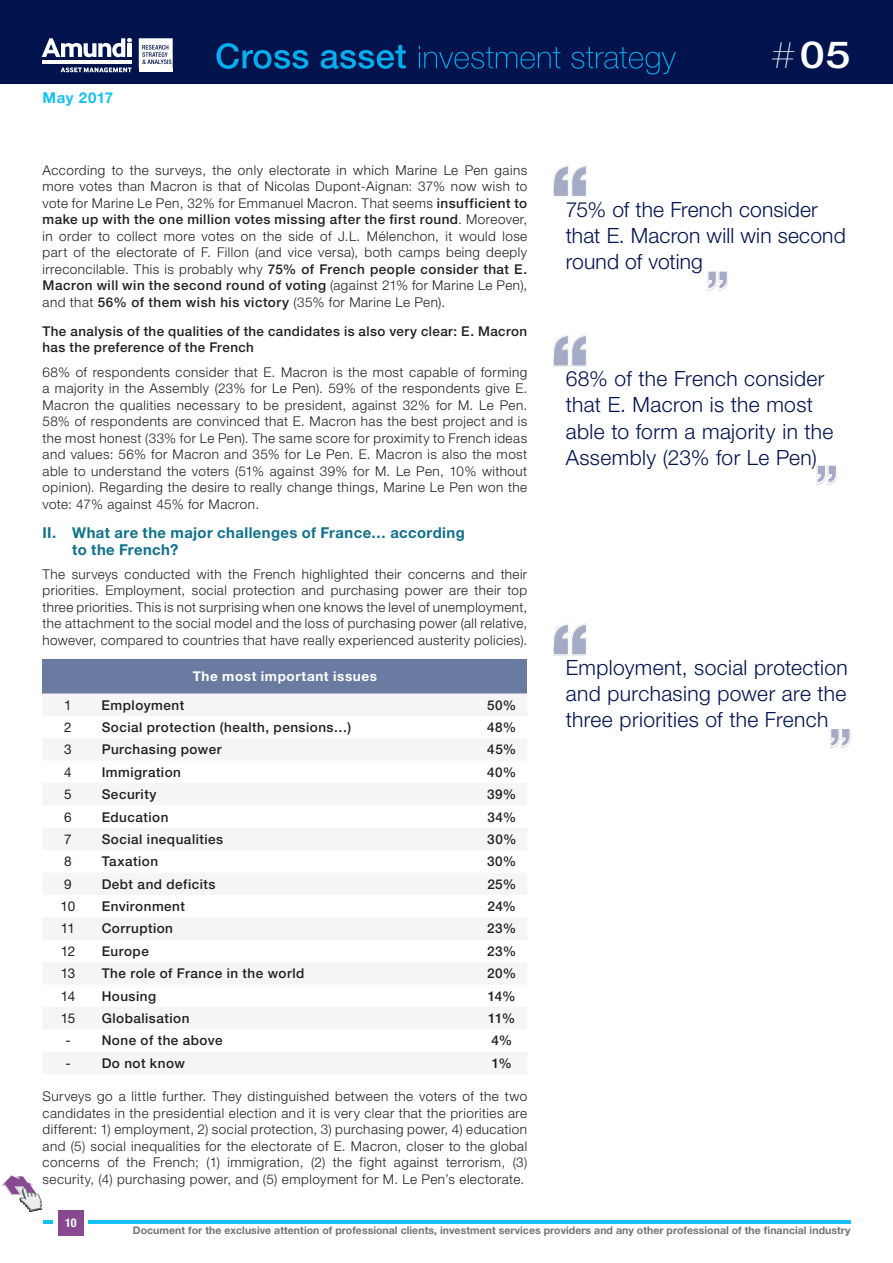
<style>
.page{position:relative;width:893px;height:1263px;background:#fff}
.page>*{position:absolute;margin:0;border:0;box-sizing:border-box;transform-origin:0 0}
.t1{font:500 37.35px "Helvetica Neue LT Std";color:#fff;scale:1.2 1}
.t2{font:300 21px/26.2px "Helvetica Neue LT Std";letter-spacing:.015em;color:#00134d}
.t3{font:700 15px/16.5px "Helvetica Neue LT Std";letter-spacing:.03em;color:#10718a}
.t4{font:700 15px "Helvetica Neue LT Std";letter-spacing:.035em;color:#15c0f2}
.t5{font:300 13.5px/16.5px "Helvetica Neue LT Std";letter-spacing:.035em;color:#231f20;text-align:justify}
.t6{font:500 13.5px/16.5px "Helvetica Neue LT Std";letter-spacing:.035em;color:#231f20}
.t7{font:700 13.5px "Helvetica Neue LT Std";letter-spacing:.045em;color:#fff}
.t8{font:13.5px "Helvetica Neue LT Std";letter-spacing:-.025em;color:#231f20}
.t9{font:700 condensed 12px "Helvetica Neue LT Std";color:#fff}
.t10{font:700 10.5px "Helvetica Neue LT Std";letter-spacing:.005em;color:#6f757a}
.s1{font-weight:500}
.s2{font-weight:400}
.s3{font-weight:200;font-size:37.8px}
</style>
<div class="page">
<hr style="left:43px;top:1220px;width:807px;height:4px;background:#15c0f2">
<div style="left:54px;top:1206px;width:34px;height:34px;background:#fff"></div>
<div style="left:58px;top:1210px;width:26px;height:25px;background:#884990"></div>
<div style="left:1px;top:0;width:892px;height:84px;background:#00134d"></div>
<svg style="left:216px;top:43px;width:460px;height:32px"></svg>
<hr style="left:42px;top:61px;width:90px;height:3px;background:#fff">
<svg style="left:42px;top:38px;width:90px;height:19px"></svg>
<div style="left:127px;top:43px;width:5px;height:14px;background:#fff"></div>
<svg style="left:61px;top:67px;width:71px;height:6px"></svg>
<hr style="left:139px;top:69px;width:34px;height:3px;background:#fff">
<svg style="left:139px;top:38px;width:34px;height:30px"></svg>
<div style="left:43px;top:659px;width:484px;height:34px;background:#6a7ba2"></div>
<svg style="left:707px;top:271px;width:21px;height:20px"></svg>
<svg style="left:553px;top:165px;width:34px;height:32px"></svg>
<svg style="left:816px;top:465px;width:21px;height:20px"></svg>
<svg style="left:553px;top:334px;width:34px;height:33px"></svg>
<svg style="left:830px;top:729px;width:21px;height:19px"></svg>
<svg style="left:553px;top:623px;width:34px;height:32px"></svg>
<svg style="left:2px;top:1175px;width:40px;height:37px"></svg>
<p class="t4" style="left:43px;top:92px;width:72px">May 2017</p>
<p class="t5" style="left:43px;top:163px;width:486px">According to the surveys, the only electorate in which Marine Le Pen gains more votes than Macron is that of Nicolas Dupont-Aignan: 37% now wish to vote for Marine Le Pen, 32% for Emmanuel Macron. That seems <span class="s1">insufficient to make up with the one million votes missing after the first round</span>. Moreover, in order to collect more votes on the side of J.L. Mélenchon, it would lose part of the electorate of F. Fillon (and vice versa), both camps being deeply irreconcilable. This is probably why <span class="s1">75% of French people consider that E.<br>Macron will win the second round of voting</span> (against 21% for Marine Le Pen), and that <span class="s1">56% of them wish his victory</span> (35% for Marine Le Pen).</p>
<p class="t6" style="left:43px;top:324px;width:486px">The analysis of the qualities of the candidates is also very clear: E. Macron has the preference of the French</p>
<p class="t5" style="left:43px;top:365px;width:486px">68% of respondents consider that E. Macron is the most capable of forming a majority in the Assembly (23% for Le Pen). 59% of the respondents give E.<br>Macron the qualities necessary to be president, against 32% for M. Le Pen.<br>58% of respondents are convinced that E. Macron has the best project and is the most honest (33% for Le Pen). The same score for proximity to French ideas and values: 56% for Macron and 35% for Le Pen. E. Macron is also the most able to understand the voters (51% against 39% for M. Le Pen, 10% without opinion). Regarding the desire to really change things, Marine Le Pen won the vote: 47% against 45% for Macron.</p>
<p class="t3" style="left:72px;top:526px;width:394px;text-indent:-30px">II. What are the major challenges of France… according to the French?</p>
<p class="t5" style="left:43px;top:567px;width:486px">The surveys conducted with the French highlighted their concerns and their priorities. Employment, social protection and purchasing power are their top three priorities. This is not surprising when one knows the level of unemployment, the attachment to the social model and the loss of purchasing power (all relative, however, compared to countries that have really experienced austerity policies).</p>
<p class="t7" style="left:193px;top:672px;width:186px">The most important issues</p>
<p class="t8" style="left:64px;top:700px;width:9px">1</p>
<p class="t6" style="left:102px;top:698px;width:84px">Employment</p>
<p class="t6" style="left:487px;top:698px;width:31px">50%</p>
<p class="t8" style="left:64px;top:722px;width:9px">2</p>
<p class="t6" style="left:102px;top:720px;width:251px">Social protection (health, pensions…)</p>
<p class="t6" style="left:487px;top:720px;width:31px">48%</p>
<p class="t8" style="left:64px;top:744px;width:9px">3</p>
<p class="t6" style="left:102px;top:742px;width:121px">Purchasing power</p>
<p class="t6" style="left:487px;top:742px;width:31px">45%</p>
<p class="t8" style="left:64px;top:767px;width:9px">4</p>
<p class="t6" style="left:102px;top:765px;width:81px">Immigration</p>
<p class="t6" style="left:487px;top:765px;width:31px">40%</p>
<p class="t8" style="left:64px;top:789px;width:9px">5</p>
<p class="t6" style="left:102px;top:787px;width:56px">Security</p>
<p class="t6" style="left:487px;top:787px;width:31px">39%</p>
<p class="t8" style="left:64px;top:812px;width:9px">6</p>
<p class="t6" style="left:102px;top:810px;width:68px">Education</p>
<p class="t6" style="left:487px;top:810px;width:30px">34%</p>
<p class="t8" style="left:64px;top:834px;width:9px">7</p>
<p class="t6" style="left:102px;top:832px;width:123px">Social inequalities</p>
<p class="t6" style="left:487px;top:832px;width:31px">30%</p>
<p class="t8" style="left:64px;top:856px;width:9px">8</p>
<p class="t6" style="left:102px;top:854px;width:58px">Taxation</p>
<p class="t6" style="left:487px;top:854px;width:31px">30%</p>
<p class="t8" style="left:64px;top:879px;width:9px">9</p>
<p class="t6" style="left:102px;top:877px;width:115px">Debt and deficits</p>
<p class="t6" style="left:487px;top:877px;width:30px">25%</p>
<p class="t8" style="left:61px;top:901px;width:16px">10</p>
<p class="t6" style="left:102px;top:899px;width:85px">Environment</p>
<p class="t6" style="left:488px;top:899px;width:30px">24%</p>
<p class="t8" style="left:61px;top:924px;width:16px">11</p>
<p class="t6" style="left:102px;top:922px;width:73px">Corruption</p>
<p class="t6" style="left:487px;top:922px;width:31px">23%</p>
<p class="t8" style="left:61px;top:946px;width:16px">12</p>
<p class="t6" style="left:102px;top:944px;width:49px">Europe</p>
<p class="t6" style="left:487px;top:944px;width:31px">23%</p>
<p class="t8" style="left:61px;top:968px;width:16px">13</p>
<p class="t6" style="left:102px;top:966px;width:204px">The role of France in the world</p>
<p class="t6" style="left:487px;top:966px;width:31px">20%</p>
<p class="t8" style="left:61px;top:991px;width:16px">14</p>
<p class="t6" style="left:102px;top:989px;width:56px">Housing</p>
<p class="t6" style="left:488px;top:989px;width:29px">14%</p>
<p class="t8" style="left:61px;top:1013px;width:16px">15</p>
<p class="t6" style="left:102px;top:1011px;width:89px">Globalisation</p>
<p class="t6" style="left:488px;top:1011px;width:28px">11%</p>
<p class="t6" style="left:65px;top:1034px;width:159px"><span class="s2">-</span> None of the above</p>
<p class="t6" style="left:491px;top:1034px;width:22px">4%</p>
<p class="t6" style="left:65px;top:1056px;width:121px"><span class="s2">-</span> Do not know</p>
<p class="t6" style="left:492px;top:1056px;width:22px">1%</p>
<p class="t5" style="left:43px;top:1089px;width:486px">Surveys go a little further. They distinguished between the voters of the two candidates in the presidential election and it is very clear that the priorities are different: 1) employment, 2) social protection, 3) purchasing power, 4) education and (5) social inequalities for the electorate of E. Macron, closer to the global concerns of the French; (1) immigration, (2) the fight against terrorism, (3) security, (4) purchasing power, and (5) employment for M. Le Pen’s electorate.</p>
<h1 class="t1" style="left:770px;top:41px;width:68px"><span class="s3">#</span>05</h1>
<h2 class="t2" style="left:566px;top:198px;width:281px">75% of the French consider that E. Macron will win second round of voting</h2>
<h2 class="t2" style="left:566px;top:368px;width:269px">68% of the French consider that E. Macron is the most able to form a majority in the<br>Assembly (23% for Le Pen)</h2>
<h2 class="t2" style="left:566px;top:656px;width:283px;text-align:justify">Employment, social protection and purchasing power are the three priorities of the French</h2>
<p class="t9" style="left:65px;top:1218px;width:13px">10</p>
<p class="t10" style="left:133px;top:1226px;width:719px">Document for the exclusive attention of professional clients, investment services providers and any other professional of the financial industry</p>
</div>
